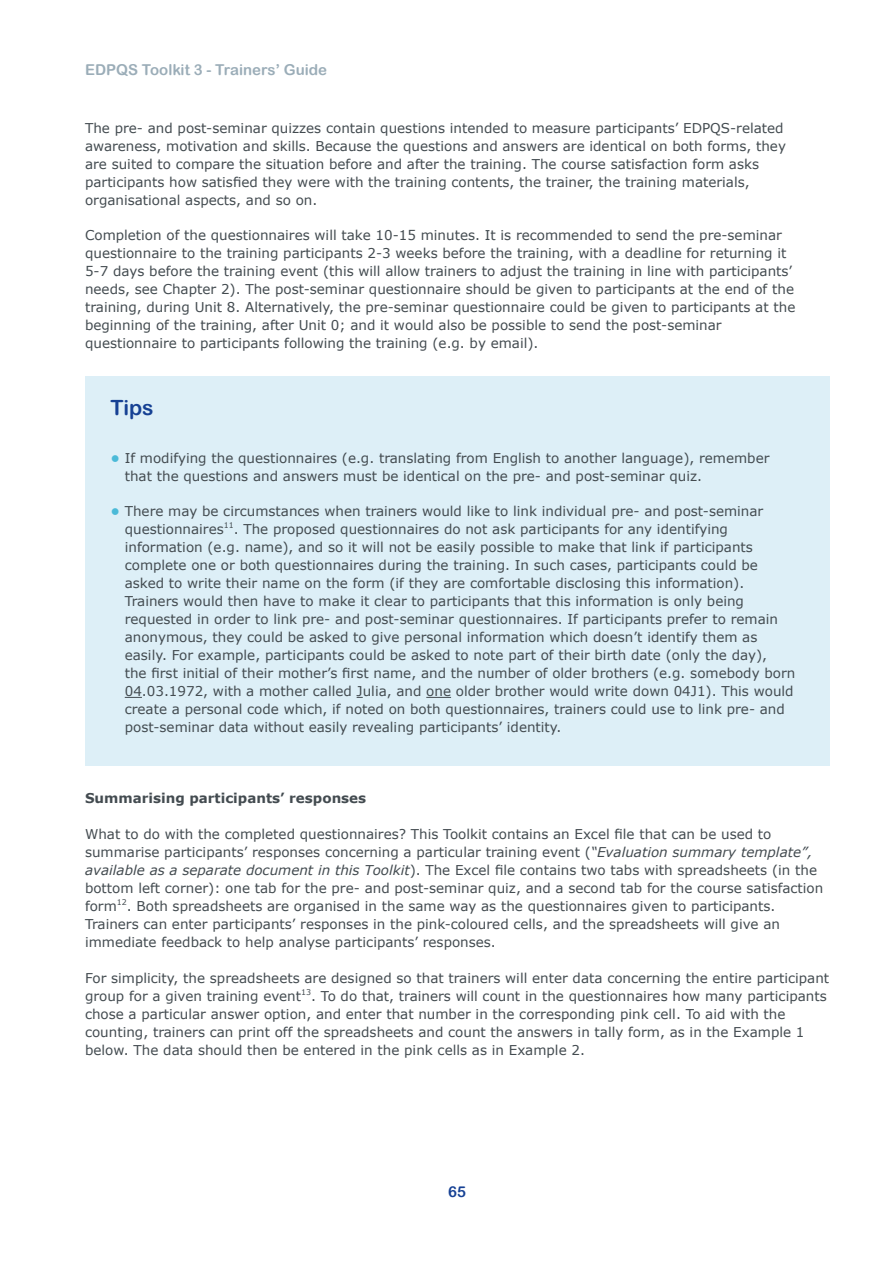
<style>
.page{position:relative;width:893px;height:1263px;background:#fff}
.page>*{position:absolute;margin:0;border:0;box-sizing:border-box;transform-origin:0 0}
.t1{font:21px "Arial Rounded MT Bold";color:#164194}
.t2{font:15px "Arial Rounded MT Bold";color:#9badb8}
.t3{font:15px "Arial Rounded MT Bold";color:#164194}
.t4{font:13.5px/18px "Verdana";color:#434b50}
.t5{font:700 13.5px "Verdana";color:#434b50}
.s1{font-weight:700;color:#4bbad8}
.s2{font-style:italic}
</style>
<div class="page">
<div style="left:85px;top:376px;width:744px;height:390px;background:#ddeff7"></div>
<svg style="left:125px;top:697px;width:17px;height:1px"></svg>
<svg style="left:426px;top:697px;width:25px;height:1px"></svg>
<p class="t2" style="left:85px;top:61px;width:244px">EDPQS Toolkit 3 - Trainers’ Guide</p>
<p class="t4" style="left:85px;top:119px;width:702px">The pre- and post-seminar quizzes contain questions intended to measure participants’ EDPQS-related awareness, motivation and skills. Because the questions and answers are identical on both forms, they are suited to compare the situation before and after the training. The course satisfaction form asks participants how satisfied they were with the training contents, the trainer, the training materials, organisational aspects, and so on.</p>
<p class="t4" style="left:85px;top:226px;width:712px">Completion of the questionnaires will take 10-15 minutes. It is recommended to send the pre-seminar questionnaire to the training participants 2-3 weeks before the training, with a deadline for returning it 5-7 days before the training event (this will allow trainers to adjust the training in line with participants’ needs, see Chapter 2). The post-seminar questionnaire should be given to participants at the end of the training, during Unit 8. Alternatively, the pre-seminar questionnaire could be given to participants at the beginning of the training, after Unit 0; and it would also be possible to send the post-seminar questionnaire to participants following the training (e.g. by email).</p>
<h1 class="t1" style="left:111px;top:395px;width:45px">Tips</h1>
<p class="t4" style="left:125px;top:449px;width:646px;text-indent:-14px"><span class="s1">•</span> If modifying the questionnaires (e.g. translating from English to another language), remember that the questions and answers must be identical on the pre- and post-seminar quiz.</p>
<p class="t4" style="left:125px;top:502px;width:672px;text-indent:-14px"><span class="s1">•</span> There may be circumstances when trainers would like to link individual pre- and post-seminar questionnaires<sup>11</sup>. The proposed questionnaires do not ask participants for any identifying information (e.g. name), and so it will not be easily possible to make that link if participants complete one or both questionnaires during the training. In such cases, participants could be asked to write their name on the form (if they are comfortable disclosing this information).<br>Trainers would then have to make it clear to participants that this information is only being requested in order to link pre- and post-seminar questionnaires. If participants prefer to remain anonymous, they could be asked to give personal information which doesn’t identify them as easily. For example, participants could be asked to note part of their birth date (only the day),<br>the first initial of their mother’s first name, and the number of older brothers (e.g. somebody born 04.03.1972, with a mother called Julia, and one older brother would write down 04J1). This would create a personal code which, if noted on both questionnaires, trainers could use to link pre- and post-seminar data without easily revealing participants’ identity.</p>
<p class="t5" style="left:85px;top:789px;width:283px">Summarising participants’ responses</p>
<p class="t4" style="left:85px;top:825px;width:740px">What to do with the completed questionnaires? This Toolkit contains an Excel file that can be used to summarise participants’ responses concerning a particular training event (<span class="s2">“Evaluation summary template”, available as a separate document in this Toolkit</span>). The Excel file contains two tabs with spreadsheets (in the bottom left corner): one tab for the pre- and post-seminar quiz, and a second tab for the course satisfaction form<sup>12</sup>. Both spreadsheets are organised in the same way as the questionnaires given to participants.<br>Trainers can enter participants’ responses in the pink-coloured cells, and the spreadsheets will give an immediate feedback to help analyse participants’ responses.</p>
<p class="t4" style="left:85px;top:969px;width:746px">For simplicity, the spreadsheets are designed so that trainers will enter data concerning the entire participant group for a given training event<sup>13</sup>. To do that, trainers will count in the questionnaires how many participants chose a particular answer option, and enter that number in the corresponding pink cell. To aid with the counting, trainers can print off the spreadsheets and count the answers in tally form, as in the Example 1 below. The data should then be entered in the pink cells as in Example 2.</p>
<p class="t3" style="left:448px;top:1183px;width:19px">65</p>
</div>
